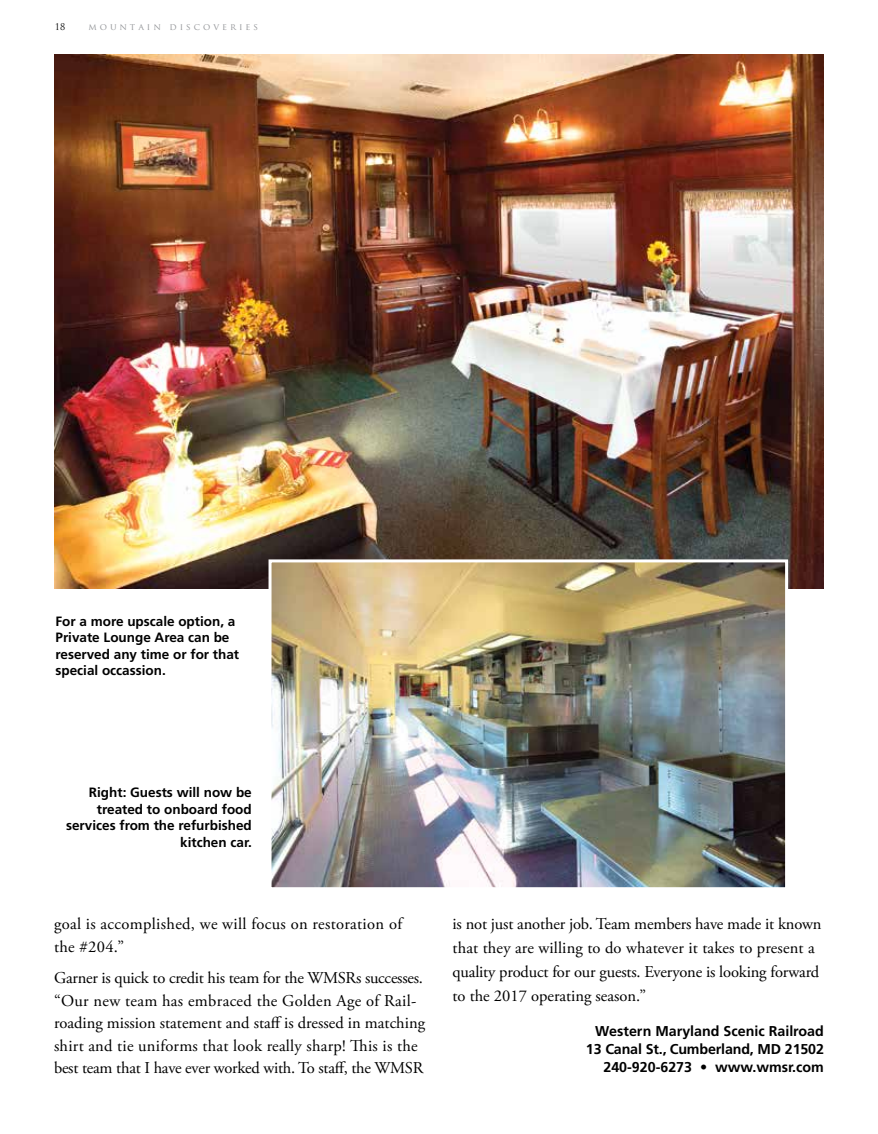
<style>
.page{position:relative;width:878px;height:1134px;background:#fff}
.page>*{position:absolute;margin:0;border:0;box-sizing:border-box;transform-origin:0 0}
.t1{font:16.5px/22.5px "Adobe Garamond Pro";color:#000}
.t2{font:16.5px/22.5px "Adobe Garamond Pro";letter-spacing:.02em;color:#000}
.t3{font:700 14.25px/18px "Frutiger";color:#000;text-align:right}
.t4{font:700 13.5px/16.5px "Frutiger";color:#000}
.t5{font:9px "Trajan Pro";color:#939598}
.t6{font:9px "Trajan Pro";color:#000}
</style>
<div class="page">
<img style="left:54px;top:54px;width:770px;height:535px">
<img style="left:272px;top:563px;width:512px;height:323px">
<div style="left:268px;top:559px;width:520px;height:331px;border:3px solid #fff"></div>
<p class="t6" style="left:55px;top:21px;width:12px">18</p>
<p class="t5" style="left:89px;top:21px;width:171px">M O U N T A I N D I S C O V E R I E S</p>
<p class="t4" style="left:56px;top:613px;width:185px">For a more upscale option, a<br>Private Lounge Area can be reserved any time or for that special occassion.</p>
<p class="t4" style="left:66px;top:784px;width:187px;text-align:right">Right: Guests will now be treated to onboard food services from the refurbished kitchen car.</p>
<p class="t2" style="left:54px;top:914px;width:349px">goal is accomplished, we will focus on restoration of the #204.”</p>
<p class="t1" style="left:54px;top:968px;width:372px">Garner is quick to credit his team for the WMSRs successes. “Our new team has embraced the Golden Age of Rail&shy;roading mission statement and staff is dressed in matching shirt and tie uniforms that look really sharp! This is the best team that I have ever worked with. To staff, the WMSR</p>
<p class="t1" style="left:452px;top:913px;width:370px;line-height:24px">is not just another job. Team members have made it known that they are willing to do whatever it takes to present a quality product for our guests. Everyone is looking forward to the 2017 operating season.”</p>
<p class="t3" style="left:586px;top:1022px;width:239px">Western Maryland Scenic Railroad<br>13 Canal St., Cumberland, MD 21502<br>240-920-6273 • www.wmsr.com</p>
</div>
